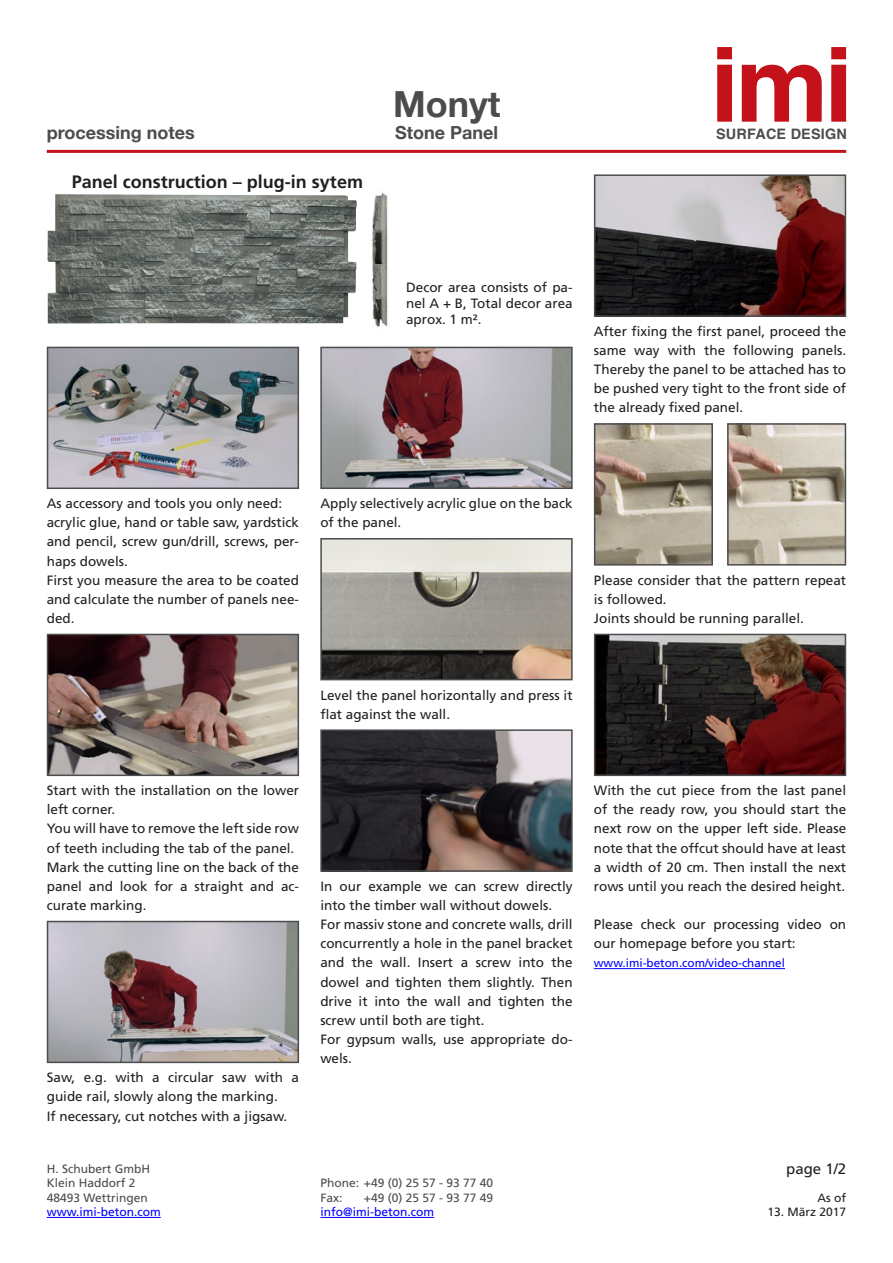
<style>
.page{position:relative;width:893px;height:1263px;background:#fff}
.page>*{position:absolute;margin:0;border:0;box-sizing:border-box;transform-origin:0 0}
.t1{font:700 36px "Helvetica Neue";color:#4b4c4d}
.t2{font:700 18px "Frutiger LT Std";color:#231f20}
.t3{font:700 18px "Helvetica Neue";color:#4b4c4d}
.t4{font:15px "Frutiger LT Std";color:#231f20}
.t5{font:700 14.4px "Helvetica";letter-spacing:.015em;color:#4b4c4d}
.t6{font:13.5px/19.2px "Frutiger LT Std";color:#231f20}
.t7{font:12px/14.4px "Frutiger";color:#4b4c4d}
.t8{font:12px "Frutiger";color:#00f}
.t9{font:12px "Frutiger LT Std";color:#231f20}
.t10{font:11.7px "Frutiger LT Std";color:#00f}
</style>
<div class="page">
<hr style="left:47px;top:1217px;width:114px;height:1px;background:#00f">
<hr style="left:320px;top:1217px;width:114px;height:1px;background:#00f">
<hr style="left:47px;top:150px;width:799px;height:3px;background:#c4121a">
<img style="left:50px;top:350px;width:246px;height:136px">
<div style="left:47px;top:347px;width:252px;height:142px;border:2px solid #4b4c4d"></div>
<img style="left:50px;top:637px;width:246px;height:136px">
<div style="left:47px;top:634px;width:252px;height:142px;border:2px solid #4b4c4d"></div>
<img style="left:50px;top:924px;width:246px;height:136px">
<div style="left:47px;top:921px;width:252px;height:142px;border:2px solid #4b4c4d"></div>
<img style="left:323px;top:350px;width:247px;height:136px">
<div style="left:320px;top:347px;width:253px;height:142px;border:2px solid #4b4c4d"></div>
<img style="left:323px;top:541px;width:247px;height:136px">
<div style="left:320px;top:538px;width:253px;height:142px;border:2px solid #4b4c4d"></div>
<img style="left:323px;top:732px;width:247px;height:137px">
<div style="left:320px;top:729px;width:253px;height:143px;border:2px solid #4b4c4d"></div>
<hr style="left:594px;top:968px;width:191px;height:1px;background:#00f">
<img style="left:597px;top:177px;width:246px;height:137px">
<div style="left:594px;top:174px;width:252px;height:143px;border:2px solid #4b4c4d"></div>
<img style="left:597px;top:426px;width:113px;height:137px">
<div style="left:594px;top:423px;width:119px;height:143px;border:2px solid #4b4c4d"></div>
<img style="left:730px;top:426px;width:113px;height:137px">
<div style="left:727px;top:423px;width:119px;height:143px;border:2px solid #4b4c4d"></div>
<img style="left:597px;top:637px;width:246px;height:136px">
<div style="left:594px;top:634px;width:252px;height:142px;border:2px solid #4b4c4d"></div>
<img style="left:48px;top:194px;width:309px;height:129px">
<img style="left:372px;top:193px;width:16px;height:134px">
<svg style="left:717px;top:47px;width:15px;height:75px"></svg>
<svg style="left:742px;top:65px;width:80px;height:57px"></svg>
<svg style="left:831px;top:47px;width:15px;height:75px"></svg>
<h1 class="t1" style="left:393px;top:76px;width:109px">Monyt</h1>
<h2 class="t3" style="left:47px;top:118px;width:149px">processing notes</h2>
<h2 class="t3" style="left:395px;top:119px;width:105px">Stone Panel</h2>
<h2 class="t2" style="left:72px;top:171px;width:293px">Panel construction – plug-in sytem</h2>
<p class="t5" style="left:716px;top:122px;width:132px">SURFACE DESIGN</p>
<p class="t6" style="left:406px;top:279px;width:168px;line-height:16.2px;text-align:justify">Decor area consists of pa&shy;nel A + B, Total decor area aprox. 1 m².</p>
<p class="t6" style="left:594px;top:322px;width:254px;text-align:justify">After fixing the first panel, proceed the same way with the following panels.<br>Thereby the panel to be attached has to be pushed very tight to the front side of the already fixed panel.</p>
<p class="t6" style="left:47px;top:494px;width:254px">As accessory and tools you only need: acrylic glue, hand or table saw, yardstick and pencil, screw gun/drill, screws, per&shy;haps dowels.<br>First you measure the area to be coated and calculate the number of panels nee&shy;ded.</p>
<p class="t6" style="left:320px;top:494px;width:254px">Apply selectively acrylic glue on the back of the panel.</p>
<p class="t6" style="left:594px;top:570px;width:254px">Please consider that the pattern repeat is followed.<br>Joints should be running parallel.</p>
<p class="t6" style="left:320px;top:685px;width:254px">Level the panel horizontally and press it flat against the wall.</p>
<p class="t6" style="left:47px;top:781px;width:254px">Start with the installation on the lower left corner.<br>You will have to remove the left side row of teeth including the tab of the panel.<br>Mark the cutting line on the back of the panel and look for a straight and ac&shy;curate marking.</p>
<p class="t6" style="left:47px;top:1068px;width:254px">Saw, e.g. with a circular saw with a guide rail, slowly along the marking.<br>If necessary, cut notches with a jigsaw.</p>
<p class="t7" style="left:47px;top:1161px;width:105px">H. Schubert GmbH<br>Klein Haddorf 2<br>48493 Wettringen</p>
<p class="t8" style="left:47px;top:1205px;width:115px">www.imi-beton.com</p>
<p class="t6" style="left:320px;top:877px;width:254px">In our example we can screw directly into the timber wall without dowels.<br>For massiv stone and concrete walls, drill concurrently a hole in the panel bracket and the wall. Insert a screw into the dowel and tighten them slightly. Then drive it into the wall and tighten the screw until both are tight.<br>For gypsum walls, use appropriate do&shy;wels.</p>
<p class="t6" style="left:594px;top:781px;width:254px;text-align:justify">With the cut piece from the last panel of the ready row, you should start the next row on the upper left side. Please note that the offcut should have at least a width of 20 cm. Then install the next rows until you reach the desired height.</p>
<p class="t6" style="left:594px;top:915px;width:254px">Please check our processing video on our homepage before you start:</p>
<p class="t10" style="left:594px;top:956px;width:193px">www.imi-beton.com/video-channel</p>
<p class="t7" style="left:320px;top:1176px;width:174px">Phone: +49 (0) 25 57 - 93 77 40<br>Fax:</p>
<p class="t7" style="left:364px;top:1190px;width:131px">+49 (0) 25 57 - 93 77 49</p>
<p class="t8" style="left:320px;top:1205px;width:115px">info@imi-beton.com</p>
<p class="t4" style="left:786px;top:1160px;width:62px">page 1/2</p>
<p class="t9" style="left:817px;top:1190px;width:30px">As of</p>
<p class="t9" style="left:767px;top:1205px;width:80px">13. März 2017</p>
</div>
